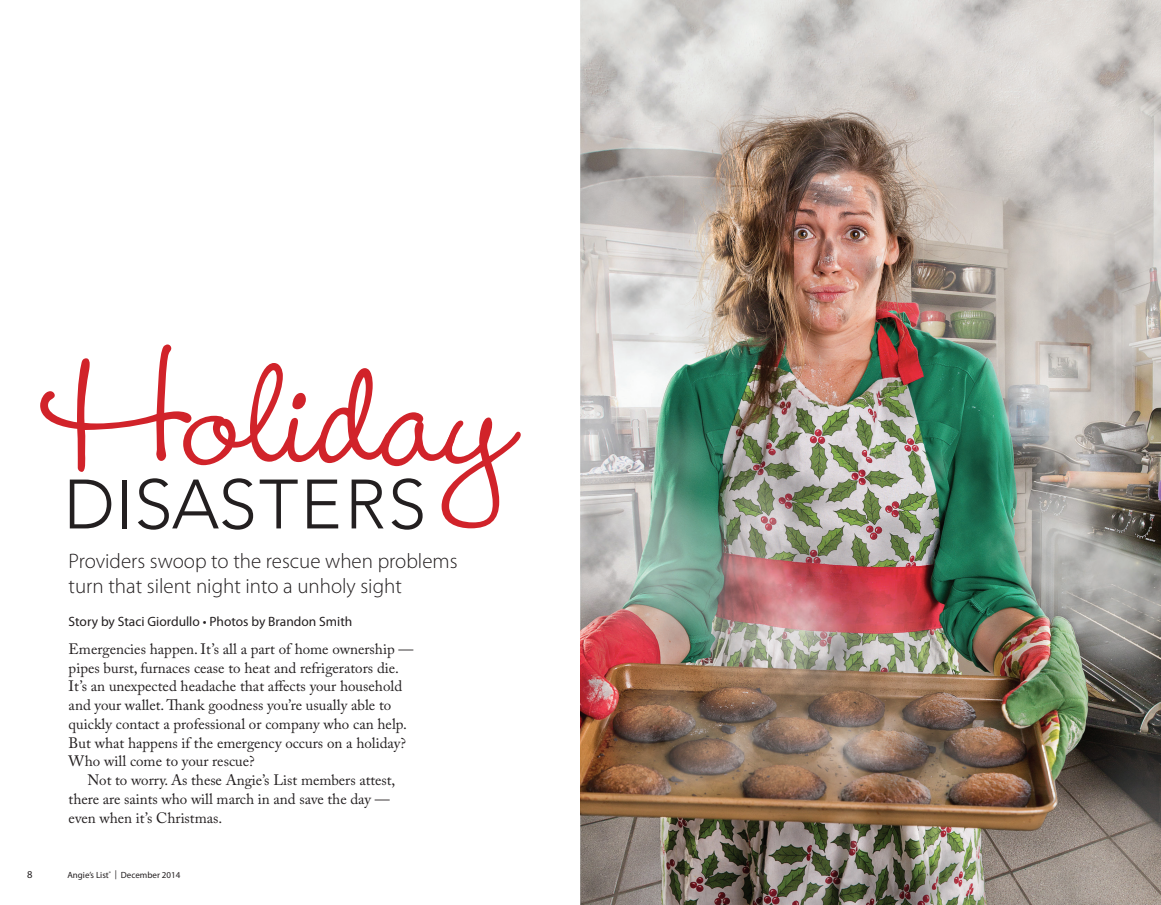
<style>
.page{position:relative;width:1161px;height:905px;background:#fff}
.page>*{position:absolute;margin:0;border:0;box-sizing:border-box;transform-origin:0 0}
.Headline_-_Serifa{font:500 192px "Wendy LP Std";color:#d1232a}
.Headline_-_Serifa-2{font:300 69px "Avenir";letter-spacing:.02em;color:#231f20}
.Subhead{font:300 21px/25.5px "Myriad Pro";color:#231f20}
.Bodycopy{font:15px/18.8px "Adobe Caslon Pro";color:#231f20}
.Byline{font:13.5px "Myriad Pro";color:#231f20}
.t1{font:10.5px "Myriad Pro";color:#231f20}
.t2{font:9px "Myriad Pro";color:#231f20}
</style>
<div class="page">
<img style="left:580px;top:0;width:581px;height:904px">
<p class="Headline_-_Serifa" style="left:53px;top:305px;width:466px">Holiday</p>
<p class="Headline_-_Serifa-2" style="left:64px;top:464px;width:364px">DISASTERS</p>
<p class="Subhead" style="left:69px;top:548px;width:391px">Providers swoop to the rescue when problems turn that silent night into a unholy sight</p>
<p class="Byline" style="left:69px;top:613px;width:285px">Story by Staci Giordullo • Photos by Brandon Smith</p>
<p class="Bodycopy" style="left:69px;top:639px;width:346px">Emergencies happen. It’s all a part of home ownership — pipes burst, furnaces cease to heat and refrigerators die.<br>It’s an unexpected headache that affects your household and your wallet. Thank goodness you’re usually able to quickly contact a professional or company who can help.<br>But what happens if the emergency occurs on a holiday?<br>Who will come to your rescue?</p>
<p class="Bodycopy" style="left:69px;top:770px;width:328px;text-indent:19px">Not to worry. As these Angie’s List members attest, there are saints who will march in and save the day — even when it’s Christmas.</p>
<p class="t1" style="left:27px;top:868px;width:7px">8</p>
<p class="t2" style="left:68px;top:869px;width:114px">Angie’s List<sup>®</sup> | December 2014</p>
</div>
